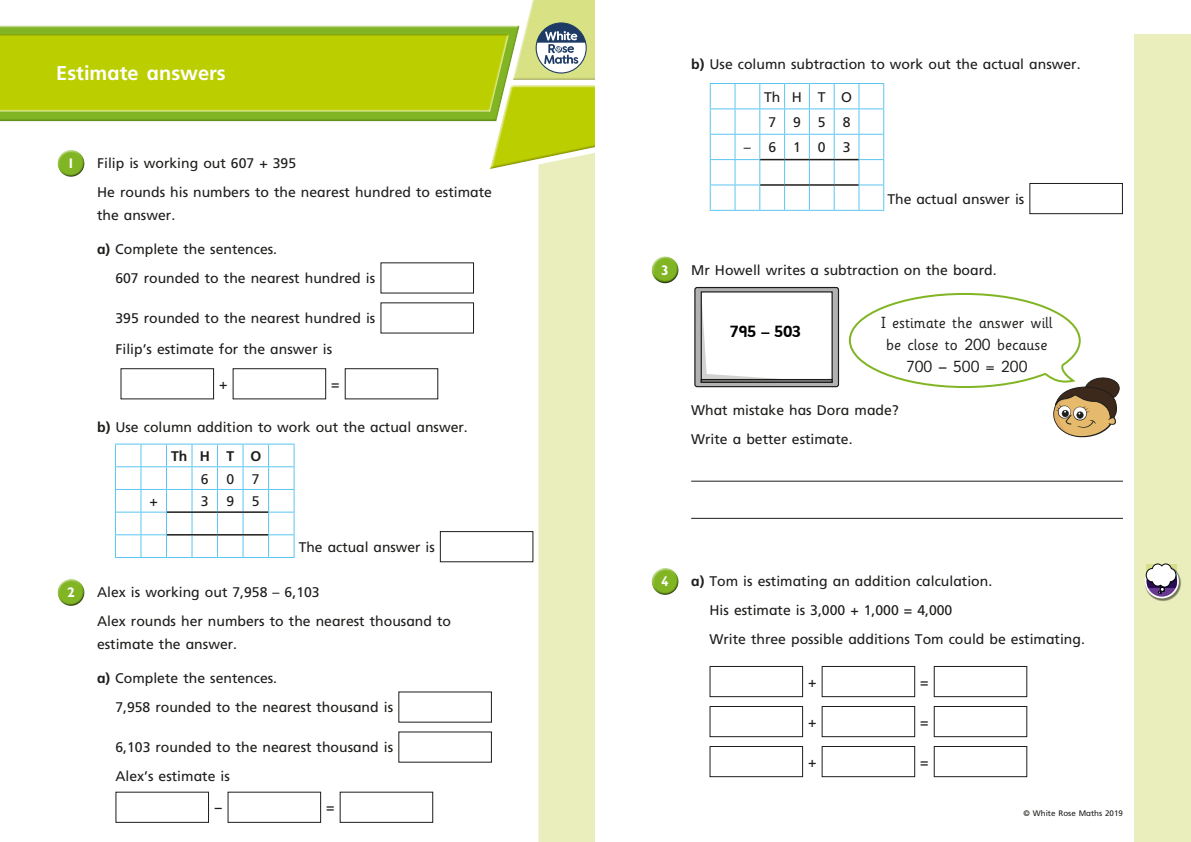
<style>
.page{position:relative;width:1191px;height:842px;background:#fff}
.page>*{position:absolute;margin:0;border:0;box-sizing:border-box;transform-origin:0 0}
.t1{font:700 20px "Frutiger Inf";color:#fff}
.t2{font:700 16.1px "Sassoon Infant Rg";color:#000}
.t3{font:16px/22px "Sassoon Infant Std";color:#1d1d1b;text-align:center}
.t4{font:14px/28.7px "Frutiger Inf";color:#1d1d1b}
.t5{font:14px/25.4px "Frutiger Inf";letter-spacing:1.215em;color:#1d1d1b;text-align:right}
.t6{font:700 14px "Frutiger Inf";color:#1d1d1b}
.t7{font:700 14px "Gill Infant";color:#fff}
.t8{font:8px "Frutiger Inf";color:#1d1d1b}
.s1{font-weight:700}
</style>
<div class="page">
<div style="left:1134px;top:34px;width:57px;height:808px;background:#eaeebc"></div>
<svg style="left:0;top:0;width:595px;height:169px"></svg>
<svg style="left:538px;top:144px;width:57px;height:698px;background:#e9eebb"></svg>
<div style="left:57px;top:149px;width:28px;height:22px;background:#fff;opacity:.75"></div>
<div style="left:57px;top:154px;width:29px;height:24px;background:#1d1d1b;opacity:.75"></div>
<div style="left:120px;top:368px;width:94px;height:31px;border:1px solid #1d1d1b"></div>
<div style="left:233px;top:368px;width:93px;height:31px;border:1px solid #1d1d1b"></div>
<div style="left:345px;top:368px;width:93px;height:31px;border:1px solid #1d1d1b"></div>
<div style="left:440px;top:531px;width:93px;height:31px;border:1px solid #1d1d1b"></div>
<div style="left:57px;top:578px;width:28px;height:22px;background:#fff;opacity:.75"></div>
<div style="left:57px;top:583px;width:29px;height:24px;background:#1d1d1b;opacity:.75"></div>
<div style="left:115px;top:792px;width:94px;height:31px;border:1px solid #1d1d1b"></div>
<div style="left:227px;top:792px;width:94px;height:31px;border:1px solid #1d1d1b"></div>
<div style="left:340px;top:792px;width:93px;height:31px;border:1px solid #1d1d1b"></div>
<hr style="left:691px;top:481px;width:432px;height:1px;background:#1d1d1b">
<hr style="left:691px;top:518px;width:432px;height:1px;background:#1d1d1b">
<div style="left:1029px;top:183px;width:94px;height:31px;border:1px solid #1d1d1b"></div>
<div style="left:651px;top:256px;width:28px;height:21px;background:#fff;opacity:.75"></div>
<div style="left:651px;top:260px;width:29px;height:25px;background:#1d1d1b;opacity:.75"></div>
<div style="left:651px;top:567px;width:28px;height:22px;background:#fff;opacity:.75"></div>
<div style="left:651px;top:572px;width:29px;height:24px;background:#1d1d1b;opacity:.75"></div>
<div style="left:709px;top:666px;width:94px;height:31px;border:1px solid #1d1d1b"></div>
<div style="left:821px;top:666px;width:94px;height:31px;border:1px solid #1d1d1b"></div>
<div style="left:933px;top:666px;width:94px;height:31px;border:1px solid #1d1d1b"></div>
<div style="left:709px;top:706px;width:94px;height:31px;border:1px solid #1d1d1b"></div>
<div style="left:821px;top:706px;width:94px;height:31px;border:1px solid #1d1d1b"></div>
<div style="left:933px;top:706px;width:94px;height:31px;border:1px solid #1d1d1b"></div>
<div style="left:709px;top:746px;width:94px;height:31px;border:1px solid #1d1d1b"></div>
<div style="left:821px;top:746px;width:94px;height:31px;border:1px solid #1d1d1b"></div>
<div style="left:933px;top:746px;width:94px;height:31px;border:1px solid #1d1d1b"></div>
<svg style="left:115px;top:444px;width:180px;height:114px"></svg>
<hr style="left:167px;top:511px;width:25px;height:2px;background:#1d1d1b">
<hr style="left:192px;top:511px;width:25px;height:2px;background:#1d1d1b">
<hr style="left:217px;top:511px;width:26px;height:2px;background:#1d1d1b">
<hr style="left:243px;top:511px;width:25px;height:2px;background:#1d1d1b">
<hr style="left:167px;top:534px;width:25px;height:2px;background:#1d1d1b">
<hr style="left:192px;top:534px;width:25px;height:2px;background:#1d1d1b">
<hr style="left:217px;top:534px;width:26px;height:2px;background:#1d1d1b">
<hr style="left:243px;top:534px;width:25px;height:2px;background:#1d1d1b">
<svg style="left:710px;top:83px;width:174px;height:128px"></svg>
<hr style="left:760px;top:184px;width:24px;height:2px;background:#1d1d1b">
<hr style="left:784px;top:184px;width:25px;height:2px;background:#1d1d1b">
<hr style="left:809px;top:184px;width:25px;height:2px;background:#1d1d1b">
<hr style="left:834px;top:184px;width:24px;height:2px;background:#1d1d1b">
<div style="left:695px;top:288px;width:143px;height:99px;background:#b2b2b2;border-radius:2px"></div>
<div style="left:694px;top:287px;width:145px;height:100px;border:1px solid #1d1d1b;border-radius:2px"></div>
<div style="left:701px;top:292px;width:131px;height:90px;background:#fff"></div>
<div style="left:700px;top:291px;width:132px;height:92px;border:1px solid #1d1d1b"></div>
<div style="left:700px;top:379px;width:132px;height:4px;border:1px solid #1d1d1b"></div>
<svg style="left:701px;top:292px;width:88px;height:88px"></svg>
<svg style="left:848px;top:292px;width:272px;height:145px"></svg>
<img style="left:1145px;top:565px;width:36px;height:36px">
<svg style="left:1145px;top:565px;width:33px;height:32px"></svg>
<div style="left:1144px;top:564px;width:34px;height:34px;border:2px solid #fff;border-radius:50%"></div>
<svg style="left:1146px;top:564px;width:30px;height:30px"></svg>
<h1 class="t1" style="left:56px;top:62px;width:171px">Estimate answers</h1>
<p class="t7" style="left:67px;top:155px;width:9px">1</p>
<p class="t4" style="left:97px;top:149px;width:396px">Filip is working out 607 + 395<br>He rounds his numbers to the nearest hundred to estimate</p>
<p class="t4" style="left:97px;top:201px;width:80px">the answer.</p>
<p class="t4" style="left:115px;top:235px;width:261px;text-indent:-18px"><span class="s1">a)</span> Complete the sentences.<br>607 rounded to the nearest hundred is</p>
<p class="t4" style="left:115px;top:304px;width:261px">395 rounded to the nearest hundred is</p>
<p class="t4" style="left:115px;top:335px;width:218px">Filip’s estimate for the answer is</p>
<p class="t4" style="left:219px;top:369px;width:10px">+</p>
<p class="t4" style="left:331px;top:369px;width:10px">=</p>
<p class="t4" style="left:97px;top:412px;width:372px"><span class="s1">b)</span> Use column addition to work out the actual answer.</p>
<p class="t6" style="left:171px;top:448px;width:92px">ThH T O</p>
<p class="t4" style="left:201px;top:464px;width:9px">6</p>
<p class="t4" style="left:226px;top:464px;width:9px">0</p>
<p class="t4" style="left:252px;top:464px;width:9px">7</p>
<p class="t4" style="left:149px;top:487px;width:10px">+</p>
<p class="t4" style="left:201px;top:487px;width:9px">3</p>
<p class="t4" style="left:226px;top:487px;width:9px">9</p>
<p class="t4" style="left:252px;top:487px;width:9px">5</p>
<p class="t4" style="left:299px;top:532px;width:137px">The actual answer is</p>
<p class="t7" style="left:67px;top:584px;width:9px">2</p>
<p class="t4" style="left:97px;top:578px;width:355px">Alex is working out 7,958 – 6,103<br>Alex rounds her numbers to the nearest thousand to</p>
<p class="t4" style="left:97px;top:630px;width:142px">estimate the answer.</p>
<p class="t4" style="left:115px;top:664px;width:279px;text-indent:-18px"><span class="s1">a)</span> Complete the sentences.<br>7,958 rounded to the nearest thousand is</p>
<p class="t4" style="left:115px;top:733px;width:279px">6,103 rounded to the nearest thousand is<br>Alex’s estimate is</p>
<p class="t4" style="left:214px;top:793px;width:10px">−</p>
<p class="t4" style="left:326px;top:793px;width:10px">=</p>
<p class="t4" style="left:691px;top:50px;width:391px"><span class="s1">b)</span> Use column subtraction to work out the actual answer.</p>
<p class="t5" style="left:744px;top:84px;width:110px">ThH T O<br>7958 –6103</p>
<p class="t4" style="left:887px;top:184px;width:138px">The actual answer is</p>
<p class="t7" style="left:661px;top:262px;width:9px">3</p>
<p class="t4" style="left:691px;top:255px;width:307px">Mr Howell writes a subtraction on the board.</p>
<p class="t2" style="left:730px;top:323px;width:73px">795 – 503</p>
<p class="t3" style="left:881px;top:311px;width:173px">I estimate the answer will be close to 200 because<br>700 − 500 = 200</p>
<p class="t4" style="left:691px;top:396px;width:209px">What mistake has Dora made?<br>Write a better estimate.</p>
<p class="t7" style="left:661px;top:573px;width:9px">4</p>
<p class="t4" style="left:709px;top:567px;width:377px;text-indent:-18px"><span class="s1">a)</span> Tom is estimating an addition calculation.<br>His estimate is 3,000 + 1,000 = 4,000<br>Write three possible additions Tom could be estimating.</p>
<p class="t4" style="left:808px;top:667px;width:10px">+</p>
<p class="t4" style="left:920px;top:667px;width:10px">=</p>
<p class="t4" style="left:808px;top:707px;width:10px">+</p>
<p class="t4" style="left:920px;top:707px;width:10px">=</p>
<p class="t4" style="left:808px;top:747px;width:10px">+</p>
<p class="t4" style="left:920px;top:747px;width:10px">=</p>
<p class="t8" style="left:1023px;top:809px;width:101px">© White Rose Maths 2019</p>
</div>
